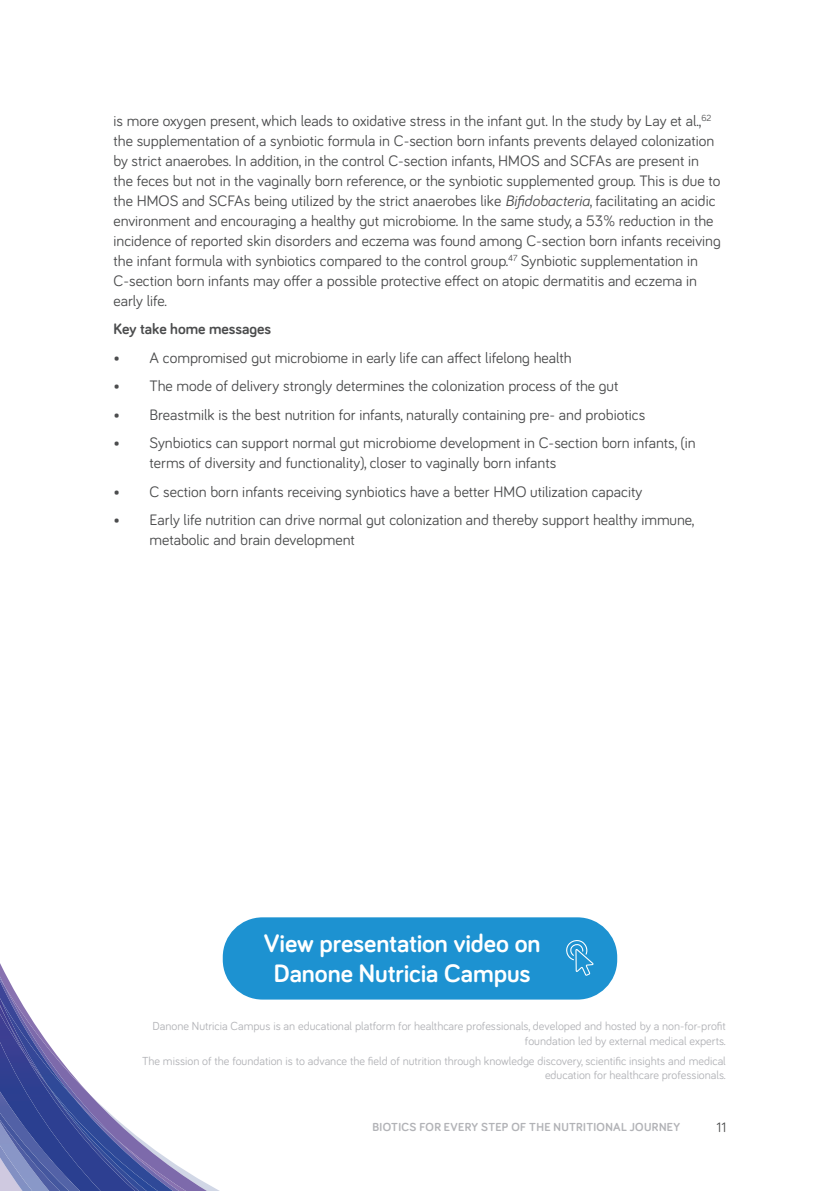
<style>
.page{position:relative;width:840px;height:1191px;background:#fff}
.page>*{position:absolute;margin:0;border:0;box-sizing:border-box;transform-origin:0 0}
.t1{font:700 26px/30px "Bariol";letter-spacing:-.005em;color:#fff;text-align:center}
.t2{font:15.6px/20px "Bariol";color:#4b4c4d}
.t3{font:700 15.6px "Bariol";color:#4b4c4d}
.t4{font:14px "Bariol";color:#4b4c4d}
.t5{font:12px/14.4px "Bariol";color:#b2b3b7;text-align:right}
.t6{font:700 12px "Bariol";letter-spacing:.03em;color:#b2b3b7}
.s1{font-style:italic}
</style>
<div class="page">
<svg style="left:0;top:976px;width:254px;height:215px"></svg>
<img style="left:1px;top:999px;width:172px;height:192px">
<img style="left:0;top:981px;width:73px;height:116px">
<img style="left:48px;top:1085px;width:110px;height:106px">
<div style="left:223px;top:917px;width:394px;height:82px;background:#1d92d1;border-radius:40px"></div>
<svg style="left:566px;top:940px;width:27px;height:36px"></svg>
<p class="t2" style="left:113px;top:110px;width:608px">is more oxygen present, which leads to oxidative stress in the infant gut. In the study by Lay et al.,<sup>62 </sup>the supplementation of a synbiotic formula in C-section born infants prevents delayed colonization by strict anaerobes. In addition, in the control C-section infants, HMOS and SCFAs are present in the feces but not in the vaginally born reference, or the synbiotic supplemented group. This is due to the HMOS and SCFAs being utilized by the strict anaerobes like <span class="s1">Bifidobacteria</span>, facilitating an acidic environment and encouraging a healthy gut microbiome. In the same study, a 53% reduction in the incidence of reported skin disorders and eczema was found among C-section born infants receiving the infant formula with synbiotics compared to the control group.<sup>47</sup> Synbiotic supplementation in C-section born infants may offer a possible protective effect on atopic dermatitis and eczema in early life.</p>
<p class="t3" style="left:113px;top:318px;width:159px">Key take home messages</p>
<p class="t2" style="left:113px;top:347px;width:459px">• A compromised gut microbiome in early life can affect lifelong health</p>
<p class="t2" style="left:113px;top:375px;width:506px">• The mode of delivery strongly determines the colonization process of the gut</p>
<p class="t2" style="left:113px;top:404px;width:533px">• Breastmilk is the best nutrition for infants, naturally containing pre- and probiotics</p>
<p class="t2" style="left:149px;top:432px;width:547px;text-indent:-36px">• Synbiotics can support normal gut microbiome development in C-section born infants, (in terms of diversity and functionality), closer to vaginally born infants</p>
<p class="t2" style="left:113px;top:481px;width:530px">• C section born infants receiving synbiotics have a better HMO utilization capacity</p>
<p class="t2" style="left:149px;top:509px;width:546px;text-indent:-36px">• Early life nutrition can drive normal gut colonization and thereby support healthy immune, metabolic and brain development</p>
<h1 class="t1" style="left:264px;top:927px;width:278px">View presentation video on<br>Danone Nutricia Campus</h1>
<p class="t5" style="left:152px;top:1018px;width:574px">Danone Nutricia Campus is an educational platform for healthcare professionals, developed and hosted by a non-for-profit foundation led by external medical experts.</p>
<p class="t5" style="left:142px;top:1053px;width:585px">The mission of the foundation is to advance the field of nutrition through knowledge discovery, scientific insights and medical education for healthcare professionals.</p>
<p class="t6" style="left:372px;top:1118px;width:309px">BIOTICS FOR EVERY STEP OF THE NUTRITIONAL JOURNEY</p>
<p class="t4" style="left:716px;top:1118px;width:11px">11</p>
</div>
